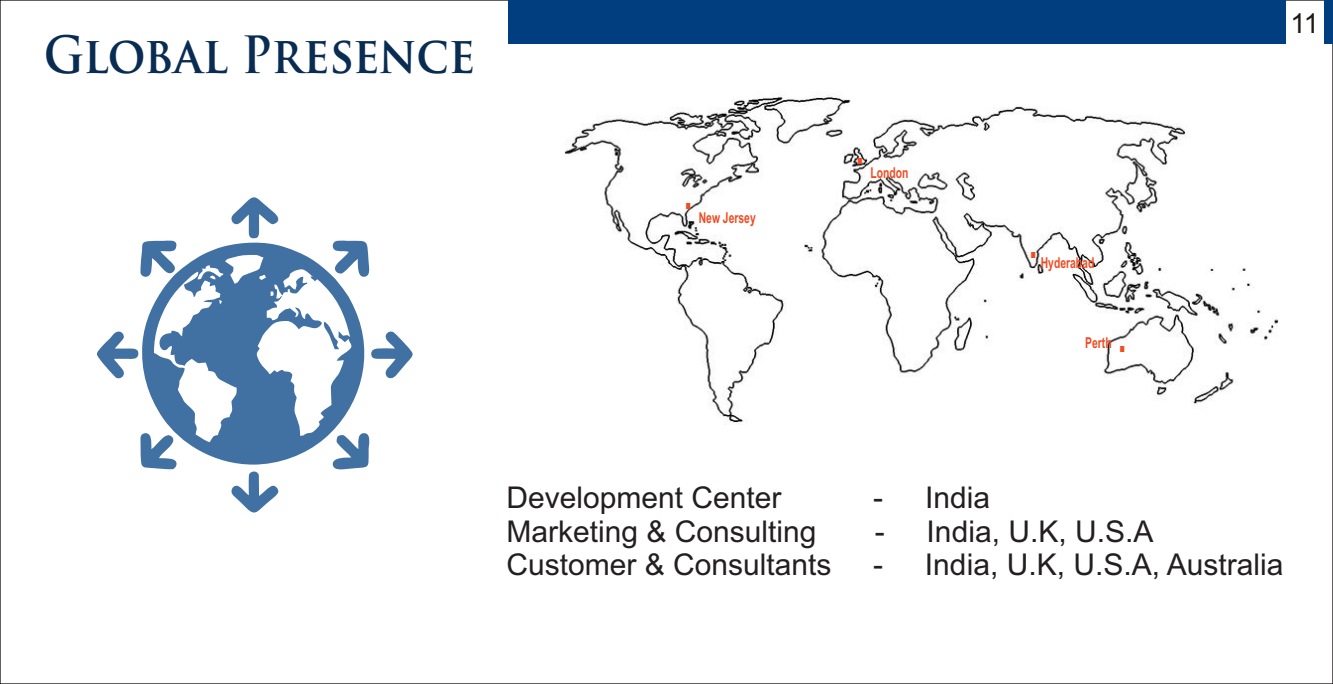
<style>
.page{position:relative;width:1333px;height:684px;background:#fff}
.page>*{position:absolute;margin:0;border:0;box-sizing:border-box;transform-origin:0 0}
.t1{font:60px "Arial";color:#f04c23;scale:.69 1}
.t2{font:700 50px "Trajan Pro";letter-spacing:-.005em;color:#092c52;scale:.91 1}
.t3{font:30px "Arial";color:#231f20}
.t4{font:27.5px "Arial";color:#1f1a17}
.t5{font:700 15px "Arial";color:#f04c23;scale:.69 1}
</style>
<div class="page">
<img style="left:564px;top:95px;width:715px;height:330px">
<div style="left:508px;top:0;width:778px;height:43px;background:#003e80"></div>
<div style="left:1324px;top:0;width:8px;height:43px;background:#003e80"></div>
<svg style="left:142px;top:242px;width:223px;height:222px;fill:#4170a3"></svg>
<svg style="left:333px;top:240px;width:37px;height:37px"></svg>
<svg style="left:333px;top:433px;width:37px;height:37px"></svg>
<svg style="left:140px;top:430px;width:40px;height:40px"></svg>
<svg style="left:140px;top:240px;width:38px;height:40px"></svg>
<svg style="left:231px;top:197px;width:48px;height:41px"></svg>
<svg style="left:371px;top:331px;width:42px;height:48px"></svg>
<svg style="left:97px;top:331px;width:42px;height:48px"></svg>
<svg style="left:231px;top:471px;width:47px;height:42px"></svg>
<svg style="left:322px;top:322px;width:17px;height:27px"></svg>
<h2 class="t2" style="left:44px;top:35px;width:475px">Global Presence</h2>
<h1 class="t1" style="left:682px;top:165px;width:18px">.</h1>
<p class="t5" style="left:699px;top:212px;width:84px">New Jersey</p>
<h1 class="t1" style="left:854px;top:120px;width:18px">.</h1>
<p class="t5" style="left:870px;top:168px;width:57px">London</p>
<h1 class="t1" style="left:1028px;top:215px;width:18px">.</h1>
<p class="t5" style="left:1041px;top:257px;width:79px">Hyderabad</p>
<p class="t5" style="left:1085px;top:337px;width:40px">Perth</p>
<h1 class="t1" style="left:1117px;top:309px;width:18px">.</h1>
<p class="t4" style="left:1290px;top:13px;width:30px">11</p>
<p class="t3" style="left:506px;top:486px;width:277px">Development Center</p>
<p class="t3" style="left:873px;top:486px;width:118px">- India</p>
<p class="t3" style="left:506px;top:520px;width:312px">Marketing &amp; Consulting</p>
<p class="t3" style="left:875px;top:520px;width:280px">- India, U.K, U.S.A</p>
<p class="t3" style="left:506px;top:553px;width:327px">Customer &amp; Consultants</p>
<p class="t3" style="left:873px;top:553px;width:412px">- India, U.K, U.S.A, Australia</p>
</div>
